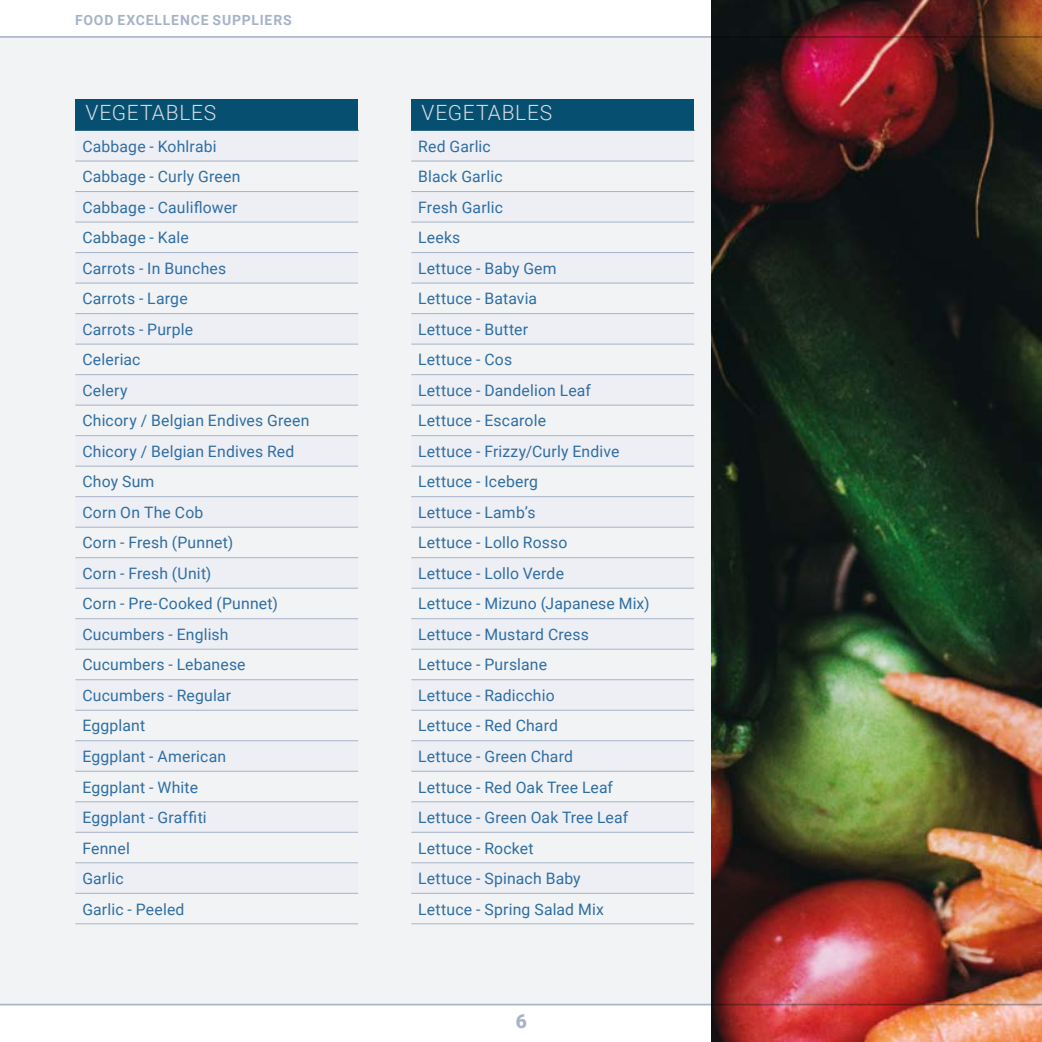
<style>
.page{position:relative;width:1042px;height:1042px;background:#fff}
.page>*{position:absolute;margin:0;border:0;box-sizing:border-box;transform-origin:0 0}
.t1{font:300 21px "Roboto";letter-spacing:.03em;color:#dadcde}
.t2{font:900 19.25px "Roboto";color:#a7b3c6}
.t3{font:15.75px/30.4px "Roboto";letter-spacing:.01em;color:#2e6ea3}
.t4{font:700 14px "Roboto";letter-spacing:.06em;color:#a7b3c6}
</style>
<div class="page">
<hr style="left:0;top:1003px;width:1042px;height:2px;background:#a7b3c6">
<hr style="left:0;top:36px;width:1042px;height:2px;background:#a7b3c6">
<div style="left:0;top:38px;width:1042px;height:966px;background:#f2f3f4"></div>
<img style="left:711px;top:0;width:331px;height:1042px">
<div style="left:75px;top:100px;width:283px;height:30px;background:#064f70"></div>
<svg style="left:75px;top:160px;width:283px;height:733px"></svg>
<hr style="left:75px;top:161px;width:283px;height:1px;background:#a7b3c6">
<hr style="left:75px;top:191px;width:283px;height:1px;background:#a7b3c6">
<hr style="left:75px;top:222px;width:283px;height:1px;background:#a7b3c6">
<hr style="left:75px;top:252px;width:283px;height:1px;background:#a7b3c6">
<hr style="left:75px;top:283px;width:283px;height:1px;background:#a7b3c6">
<hr style="left:75px;top:313px;width:283px;height:1px;background:#a7b3c6">
<hr style="left:75px;top:344px;width:283px;height:1px;background:#a7b3c6">
<hr style="left:75px;top:374px;width:283px;height:1px;background:#a7b3c6">
<hr style="left:75px;top:405px;width:283px;height:1px;background:#a7b3c6">
<hr style="left:75px;top:435px;width:283px;height:1px;background:#a7b3c6">
<hr style="left:75px;top:466px;width:283px;height:1px;background:#a7b3c6">
<hr style="left:75px;top:496px;width:283px;height:1px;background:#a7b3c6">
<hr style="left:75px;top:527px;width:283px;height:1px;background:#a7b3c6">
<hr style="left:75px;top:557px;width:283px;height:1px;background:#a7b3c6">
<hr style="left:75px;top:588px;width:283px;height:1px;background:#a7b3c6">
<hr style="left:75px;top:618px;width:283px;height:1px;background:#a7b3c6">
<hr style="left:75px;top:649px;width:283px;height:1px;background:#a7b3c6">
<hr style="left:75px;top:679px;width:283px;height:1px;background:#a7b3c6">
<hr style="left:75px;top:710px;width:283px;height:1px;background:#a7b3c6">
<hr style="left:75px;top:740px;width:283px;height:1px;background:#a7b3c6">
<hr style="left:75px;top:771px;width:283px;height:1px;background:#a7b3c6">
<hr style="left:75px;top:801px;width:283px;height:1px;background:#a7b3c6">
<hr style="left:75px;top:832px;width:283px;height:1px;background:#a7b3c6">
<hr style="left:75px;top:862px;width:283px;height:1px;background:#a7b3c6">
<hr style="left:75px;top:893px;width:283px;height:1px;background:#a7b3c6">
<hr style="left:75px;top:923px;width:283px;height:1px;background:#a7b3c6">
<hr style="left:75px;top:130px;width:284px;height:1px;background:#064f70">
<div style="left:411px;top:100px;width:283px;height:30px;background:#064f70"></div>
<svg style="left:411px;top:160px;width:283px;height:733px"></svg>
<hr style="left:411px;top:161px;width:283px;height:1px;background:#a7b3c6">
<hr style="left:411px;top:191px;width:283px;height:1px;background:#a7b3c6">
<hr style="left:411px;top:222px;width:283px;height:1px;background:#a7b3c6">
<hr style="left:411px;top:252px;width:283px;height:1px;background:#a7b3c6">
<hr style="left:411px;top:283px;width:283px;height:1px;background:#a7b3c6">
<hr style="left:411px;top:313px;width:283px;height:1px;background:#a7b3c6">
<hr style="left:411px;top:344px;width:283px;height:1px;background:#a7b3c6">
<hr style="left:411px;top:374px;width:283px;height:1px;background:#a7b3c6">
<hr style="left:411px;top:405px;width:283px;height:1px;background:#a7b3c6">
<hr style="left:411px;top:435px;width:283px;height:1px;background:#a7b3c6">
<hr style="left:411px;top:466px;width:283px;height:1px;background:#a7b3c6">
<hr style="left:411px;top:496px;width:283px;height:1px;background:#a7b3c6">
<hr style="left:411px;top:527px;width:283px;height:1px;background:#a7b3c6">
<hr style="left:411px;top:557px;width:283px;height:1px;background:#a7b3c6">
<hr style="left:411px;top:588px;width:283px;height:1px;background:#a7b3c6">
<hr style="left:411px;top:618px;width:283px;height:1px;background:#a7b3c6">
<hr style="left:411px;top:649px;width:283px;height:1px;background:#a7b3c6">
<hr style="left:411px;top:679px;width:283px;height:1px;background:#a7b3c6">
<hr style="left:411px;top:710px;width:283px;height:1px;background:#a7b3c6">
<hr style="left:411px;top:740px;width:283px;height:1px;background:#a7b3c6">
<hr style="left:411px;top:771px;width:283px;height:1px;background:#a7b3c6">
<hr style="left:411px;top:801px;width:283px;height:1px;background:#a7b3c6">
<hr style="left:411px;top:832px;width:283px;height:1px;background:#a7b3c6">
<hr style="left:411px;top:862px;width:283px;height:1px;background:#a7b3c6">
<hr style="left:411px;top:893px;width:283px;height:1px;background:#a7b3c6">
<hr style="left:411px;top:923px;width:283px;height:1px;background:#a7b3c6">
<hr style="left:411px;top:130px;width:283px;height:1px;background:#064f70">
<p class="t4" style="left:75px;top:10px;width:218px">FOOD EXCELLENCE SUPPLIERS</p>
<h1 class="t1" style="left:86px;top:98px;width:132px">VEGETABLES</h1>
<p class="t3" style="left:82px;top:130px;width:229px">Cabbage - Kohlrabi<br>Cabbage - Curly Green<br>Cabbage - Cauliflower<br>Cabbage - Kale<br>Carrots - In Bunches<br>Carrots - Large<br>Carrots - Purple<br>Celeriac<br>Celery<br>Chicory / Belgian Endives Green<br>Chicory / Belgian Endives Red<br>Choy Sum<br>Corn On The Cob<br>Corn - Fresh (Punnet)<br>Corn - Fresh (Unit)<br>Corn - Pre-Cooked (Punnet)<br>Cucumbers - English<br>Cucumbers - Lebanese<br>Cucumbers - Regular<br>Eggplant<br>Eggplant - American<br>Eggplant - White<br>Eggplant - Graffiti<br>Fennel<br>Garlic<br>Garlic - Peeled</p>
<h1 class="t1" style="left:421px;top:98px;width:132px">VEGETABLES</h1>
<p class="t3" style="left:418px;top:130px;width:233px">Red Garlic<br>Black Garlic<br>Fresh Garlic<br>Leeks<br>Lettuce - Baby Gem<br>Lettuce - Batavia<br>Lettuce - Butter<br>Lettuce - Cos<br>Lettuce - Dandelion Leaf<br>Lettuce - Escarole<br>Lettuce - Frizzy/Curly Endive<br>Lettuce - Iceberg<br>Lettuce - Lamb’s<br>Lettuce - Lollo Rosso<br>Lettuce - Lollo Verde<br>Lettuce - Mizuno (Japanese Mix)<br>Lettuce - Mustard Cress<br>Lettuce - Purslane<br>Lettuce - Radicchio<br>Lettuce - Red Chard<br>Lettuce - Green Chard<br>Lettuce - Red Oak Tree Leaf<br>Lettuce - Green Oak Tree Leaf<br>Lettuce - Rocket<br>Lettuce - Spinach Baby<br>Lettuce - Spring Salad Mix</p>
<p class="t2" style="left:516px;top:1007px;width:13px">6</p>
</div>
